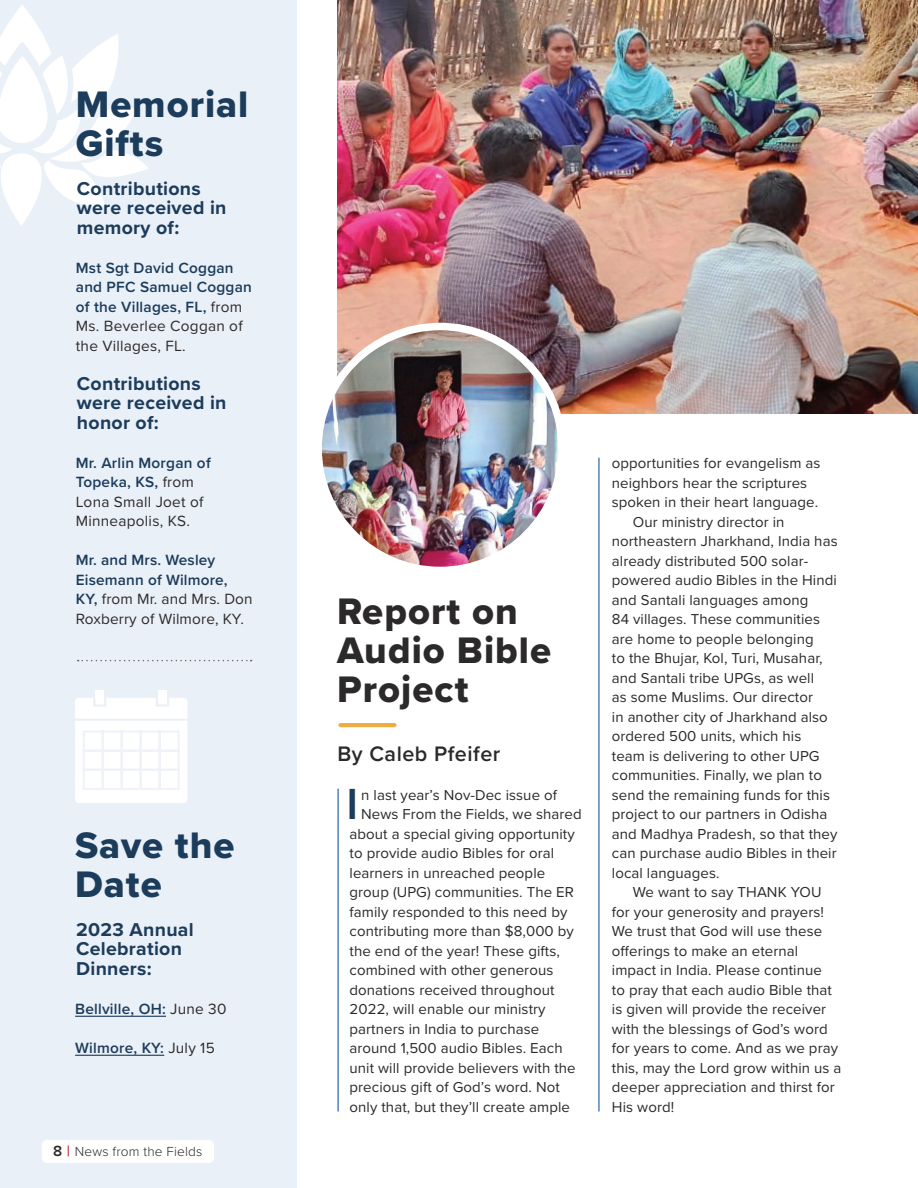
<style>
.page{position:relative;width:918px;height:1188px;background:#fff}
.page>*{position:absolute;margin:0;border:0;box-sizing:border-box;transform-origin:0 0}
.t1{font:600 45.15px "Proxima Nova";color:#1c3c5c}
.t2{font:38.25px/39px "Proxima Nova Extrabld";letter-spacing:.03em;color:#2b292a}
.t3{font:38.25px/39px "Proxima Nova Extrabld";letter-spacing:.025em;color:#1c3c5c}
.t4{font:600 21.75px "Proxima Nova";letter-spacing:.025em;color:#2b292a}
.t5{font:700 19.35px/19.5px "Proxima Nova";letter-spacing:.015em;color:#1c3c5c}
.t6{font:600 15.3px/19.5px "Proxima Nova";letter-spacing:.015em;color:#1c3c5c}
.t7{font:15.3px/19.5px "Proxima Nova";letter-spacing:.01em;color:#2e2b2c}
.t8{font:14.85px "Proxima Nova";letter-spacing:.005em;color:#2b292a}
.t9{font:300 13.65px "Proxima Nova";letter-spacing:.015em;color:#2b292a}
.s1{font-weight:400;color:#2e2b2c}
.s2{font-weight:400;color:#2b292a}
.s3{font-weight:600;color:#1c3c5c}
.s4{font-weight:600;font-size:15.3px}
.s5{font-weight:600;font-size:15.3px;color:#cd2635}
</style>
<div class="page">
<img style="left:338px;top:0;width:580px;height:414px">
<div style="left:0;top:0;width:297px;height:1188px;background:#eaf0f7"></div>
<div style="left:42px;top:1140px;width:172px;height:23px;background:#fff;border-radius:5px"></div>
<hr style="left:338px;top:723px;width:58px;height:4px;background:#ecae42;border-radius:2px">
<img style="left:318px;top:327px;width:244px;height:243px;border-radius:122px">
<div style="left:314px;top:323px;width:252px;height:251px;border:8px solid #fff;border-radius:50%"></div>
<hr style="left:337px;top:789px;width:2px;height:323px;background:#2766a9">
<hr style="left:598px;top:458px;width:2px;height:654px;background:#2766a9">
<svg style="left:0;top:4px;width:148px;height:222px"></svg>
<svg style="left:78px;top:660px;width:174px;height:1px"></svg>
<hr style="left:75px;top:1016px;width:91px;height:1px;background:#1c3c5c">
<hr style="left:75px;top:1055px;width:89px;height:1px;background:#1c3c5c">
<div style="left:95px;top:691px;width:9px;height:14px;background:#fff"></div>
<div style="left:158px;top:691px;width:9px;height:14px;background:#fff"></div>
<svg style="left:75px;top:698px;width:112px;height:105px"></svg>
<hr style="left:75px;top:719px;width:113px;height:2px;background:#2867ac">
<h2 class="t3" style="left:76px;top:84px;width:174px">Memorial<br>Gifts</h2>
<h3 class="t5" style="left:77px;top:178px;width:151px">Contributions were received in memory of:</h3>
<p class="t6" style="left:76px;top:258px;width:178px">Mst Sgt David Coggan and PFC Samuel Coggan of the Villages, FL, <span class="s1">from<br>Ms. Beverlee Coggan of the Villages, FL.</span></p>
<h3 class="t5" style="left:77px;top:373px;width:151px">Contributions were received in honor of:</h3>
<p class="t6" style="left:76px;top:453px;width:136px">Mr. Arlin Morgan of<br>Topeka, KS, <span class="s2">from<br>Lona Small</span> <span class="s1">Joet of<br>Minneapolis, KS.</span></p>
<p class="t7" style="left:76px;top:550px;width:178px"><span class="s3">Mr. and Mrs. Wesley<br>Eisemann of Wilmore,<br>KY,</span> from Mr. and Mrs. Don<br>Roxberry of Wilmore, KY.</p>
<h2 class="t3" style="left:75px;top:825px;width:161px">Save the<br>Date</h2>
<h3 class="t5" style="left:76px;top:919px;width:119px">2023 Annual<br>Celebration<br>Dinners:</h3>
<p class="t6" style="left:75px;top:999px;width:153px">Bellville, OH: <span class="s2">June 30</span></p>
<p class="t6" style="left:75px;top:1038px;width:141px">Wilmore, KY: <span class="s2">July 15</span></p>
<p class="t9" style="left:53px;top:1141px;width:151px"><span class="s4">8</span> <span class="s5">|</span> News from the Fields</p>
<h2 class="t2" style="left:337px;top:591px;width:216px">Report on<br>Audio Bible<br>Project</h2>
<h3 class="t4" style="left:338px;top:737px;width:164px">By Caleb Pfeifer</h3>
<h1 class="t1" style="left:346px;top:770px;width:13px">I</h1>
<p class="t8" style="left:361px;top:783px;width:197px">n last year’s Nov-Dec issue of</p>
<p class="t8" style="left:361px;top:803px;width:222px">News From the Fields, we shared</p>
<p class="t8" style="left:350px;top:822px;width:227px">about a special giving opportunity</p>
<p class="t8" style="left:350px;top:842px;width:206px">to provide audio Bibles for oral</p>
<p class="t8" style="left:350px;top:862px;width:197px">learners in unreached people</p>
<p class="t8" style="left:350px;top:881px;width:226px">group (UPG) communities. The ER</p>
<p class="t8" style="left:350px;top:901px;width:219px">family responded to this need by</p>
<p class="t8" style="left:350px;top:920px;width:226px">contributing more than $8,000 by</p>
<p class="t8" style="left:350px;top:940px;width:212px">the end of the year! These gifts,</p>
<p class="t8" style="left:350px;top:959px;width:205px">combined with other generous</p>
<p class="t8" style="left:350px;top:979px;width:206px">donations received throughout</p>
<p class="t8" style="left:350px;top:998px;width:197px">2022, will enable our ministry</p>
<p class="t8" style="left:350px;top:1018px;width:191px">partners in India to purchase</p>
<p class="t8" style="left:350px;top:1037px;width:215px">around 1,500 audio Bibles. Each</p>
<p class="t8" style="left:350px;top:1057px;width:228px">unit will provide believers with the</p>
<p class="t8" style="left:350px;top:1076px;width:212px">precious gift of God’s word. Not</p>
<p class="t8" style="left:350px;top:1096px;width:222px">only that, but they’ll create ample</p>
<p class="t8" style="left:612px;top:452px;width:210px">opportunities for evangelism as</p>
<p class="t8" style="left:612px;top:472px;width:197px">neighbors hear the scriptures</p>
<p class="t8" style="left:612px;top:491px;width:208px">spoken in their heart language.</p>
<p class="t8" style="left:633px;top:511px;width:153px">Our ministry director in</p>
<p class="t8" style="left:612px;top:530px;width:227px">northeastern Jharkhand, India has</p>
<p class="t8" style="left:612px;top:550px;width:198px">already distributed 500 solar-</p>
<p class="t8" style="left:612px;top:569px;width:226px">powered audio Bibles in the Hindi</p>
<p class="t8" style="left:612px;top:589px;width:198px">and Santali languages among</p>
<p class="t8" style="left:612px;top:608px;width:210px">84 villages. These communities</p>
<p class="t8" style="left:612px;top:628px;width:203px">are home to people belonging</p>
<p class="t8" style="left:612px;top:647px;width:212px">to the Bhujar, Kol, Turi, Musahar,</p>
<p class="t8" style="left:612px;top:667px;width:204px">and Santali tribe UPGs, as well</p>
<p class="t8" style="left:612px;top:686px;width:203px">as some Muslims. Our director</p>
<p class="t8" style="left:612px;top:706px;width:217px">in another city of Jharkhand also</p>
<p class="t8" style="left:612px;top:725px;width:191px">ordered 500 units, which his</p>
<p class="t8" style="left:612px;top:745px;width:209px">team is delivering to other UPG</p>
<p class="t8" style="left:612px;top:764px;width:212px">communities. Finally, we plan to</p>
<p class="t8" style="left:612px;top:784px;width:220px">send the remaining funds for this</p>
<p class="t8" style="left:612px;top:803px;width:217px">project to our partners in Odisha</p>
<p class="t8" style="left:612px;top:823px;width:227px">and Madhya Pradesh, so that they</p>
<p class="t8" style="left:612px;top:842px;width:226px">can purchase audio Bibles in their</p>
<p class="t8" style="left:612px;top:862px;width:109px">local languages.</p>
<p class="t8" style="left:633px;top:881px;width:190px">We want to say THANK YOU</p>
<p class="t8" style="left:612px;top:901px;width:214px">for your generosity and prayers!</p>
<p class="t8" style="left:612px;top:920px;width:212px">We trust that God will use these</p>
<p class="t8" style="left:612px;top:940px;width:188px">offerings to make an eternal</p>
<p class="t8" style="left:612px;top:959px;width:211px">impact in India. Please continue</p>
<p class="t8" style="left:612px;top:979px;width:222px">to pray that each audio Bible that</p>
<p class="t8" style="left:612px;top:998px;width:216px">is given will provide the receiver</p>
<p class="t8" style="left:612px;top:1018px;width:217px">with the blessings of God’s word</p>
<p class="t8" style="left:612px;top:1037px;width:228px">for years to come. And as we pray</p>
<p class="t8" style="left:612px;top:1057px;width:231px">this, may the Lord grow within us a</p>
<p class="t8" style="left:612px;top:1076px;width:224px">deeper appreciation and thirst for</p>
<p class="t8" style="left:612px;top:1096px;width:64px">His word!</p>
</div>
